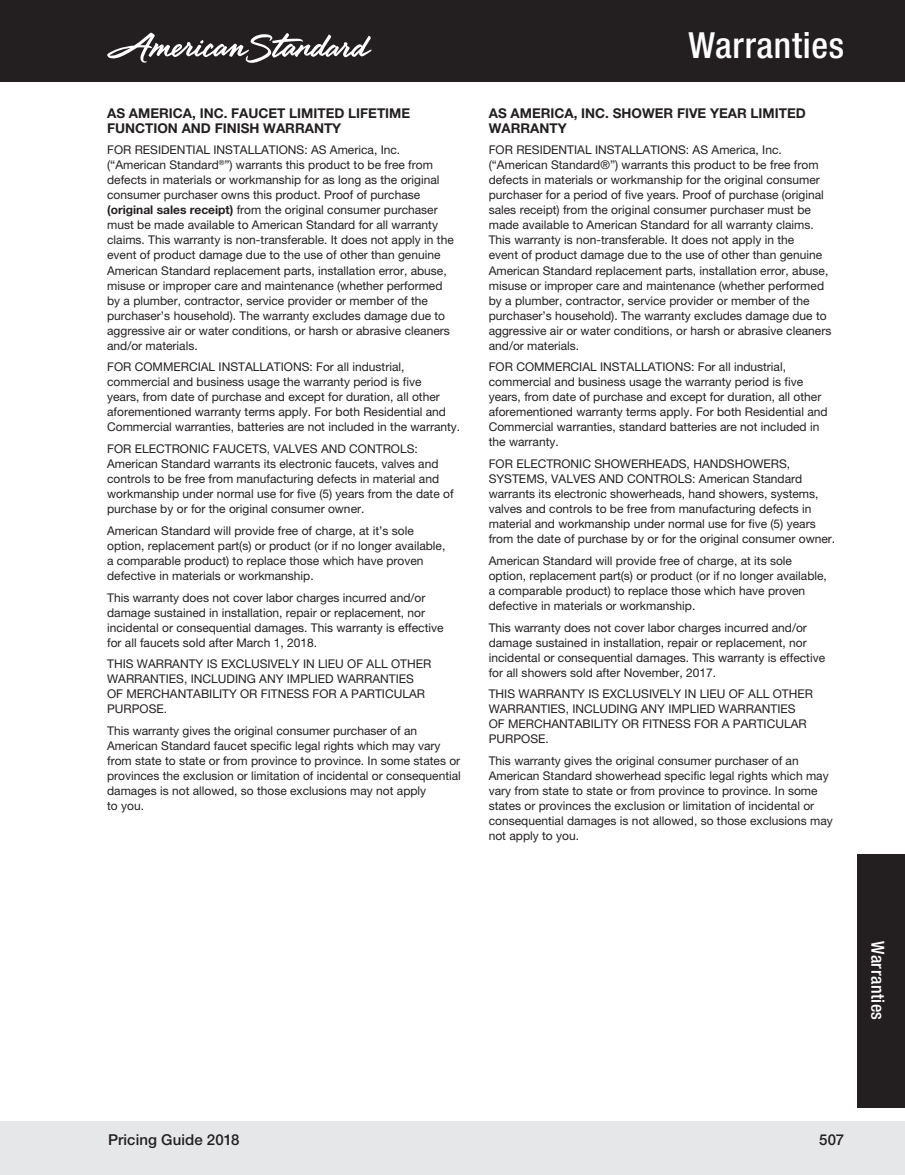
<style>
.page{position:relative;width:905px;height:1175px;background:#fff}
.page>*{position:absolute;margin:0;border:0;box-sizing:border-box;transform-origin:0 0}
.t1{font:500 condensed 36px "Helvetica Neue LT Std";letter-spacing:.02em;color:#fff}
.t2{font:500 condensed 18px "Helvetica Neue LT Std";letter-spacing:.025em;color:#fff}
.t3{font:500 15px "Helvetica Neue LT Std";letter-spacing:.005em;color:#231f20}
.t4{font:700 13.5px/15px "Helvetica Neue LT Std";color:#231f20}
.t5{font:12px/15px "Helvetica Neue LT Std";color:#231f20}
.s1{font-weight:700}
</style>
<div class="page">
<div style="left:0;top:0;width:904px;height:82px;background:#231f20"></div>
<div style="left:0;top:1120px;width:904px;height:54px;background:#e6e7e9"></div>
<svg style="left:107px;top:33px;width:264px;height:30px"></svg>
<div style="left:857px;top:854px;width:47px;height:253px;background:#231f20"></div>
<p class="t4" style="left:107px;top:105px;width:304px">AS AMERICA, INC. FAUCET LIMITED LIFETIME<br>FUNCTION AND FINISH WARRANTY</p>
<p class="t5" style="left:107px;top:142px;width:348px">FOR RESIDENTIAL INSTALLATIONS: AS America, Inc. (“American Standard<sup>®</sup>”) warrants this product to be free from defects in materials or workmanship for as long as the original consumer purchaser owns this product. Proof of purchase <span class="s1">(original sales receipt)</span> from the original consumer purchaser must be made available to American Standard for all warranty claims. This warranty is non-transferable. It does not apply in the event of product damage due to the use of other than genuine American Standard replacement parts, installation error, abuse, misuse or improper care and maintenance (whether performed by a plumber, contractor, service provider or member of the purchaser’s household). The warranty excludes damage due to aggressive air or water conditions, or harsh or abrasive cleaners and/or materials.</p>
<p class="t5" style="left:107px;top:359px;width:354px">FOR COMMERCIAL INSTALLATIONS: For all industrial, commercial and business usage the warranty period is five<br>years, from date of purchase and except for duration, all other aforementioned warranty terms apply. For both Residential and Commercial warranties, batteries are not included in the warranty.</p>
<p class="t5" style="left:107px;top:441px;width:348px">FOR ELECTRONIC FAUCETS, VALVES AND CONTROLS:<br>American Standard warrants its electronic faucets, valves and controls to be free from manufacturing defects in material and workmanship under normal use for five (5) years from the date of purchase by or for the original consumer owner.</p>
<p class="t5" style="left:107px;top:523px;width:340px">American Standard will provide free of charge, at it’s sole option, replacement part(s) or product (or if no longer available, a comparable product) to replace those which have proven defective in materials or workmanship.</p>
<p class="t5" style="left:107px;top:589px;width:338px">This warranty does not cover labor charges incurred and/or damage sustained in installation, repair or replacement, nor incidental or consequential damages. This warranty is effective for all faucets sold after March 1, 2018.</p>
<p class="t5" style="left:107px;top:656px;width:325px">THIS WARRANTY IS EXCLUSIVELY IN LIEU OF ALL OTHER WARRANTIES, INCLUDING ANY IMPLIED WARRANTIES OF MERCHANTABILITY OR FITNESS FOR A PARTICULAR PURPOSE.</p>
<p class="t5" style="left:107px;top:723px;width:355px">This warranty gives the original consumer purchaser of an American Standard faucet specific legal rights which may vary from state to state or from province to province. In some states or provinces the exclusion or limitation of incidental or consequential damages is not allowed, so those exclusions may not apply<br>to you.</p>
<h1 class="t1" style="left:688px;top:23px;width:157px">Warranties</h1>
<p class="t4" style="left:488px;top:105px;width:318px">AS AMERICA, INC. SHOWER FIVE YEAR LIMITED<br>WARRANTY</p>
<p class="t5" style="left:488px;top:142px;width:344px">FOR RESIDENTIAL INSTALLATIONS: AS America, Inc. (“American Standard®”) warrants this product to be free from defects in materials or workmanship for the original consumer purchaser for a period of five years. Proof of purchase (original sales receipt) from the original consumer purchaser must be made available to American Standard for all warranty claims.<br>This warranty is non-transferable. It does not apply in the<br>event of product damage due to the use of other than genuine American Standard replacement parts, installation error, abuse, misuse or improper care and maintenance (whether performed by a plumber, contractor, service provider or member of the purchaser’s household). The warranty excludes damage due to aggressive air or water conditions, or harsh or abrasive cleaners and/or materials.</p>
<p class="t5" style="left:488px;top:359px;width:340px">FOR COMMERCIAL INSTALLATIONS: For all industrial, commercial and business usage the warranty period is five years, from date of purchase and except for duration, all other aforementioned warranty terms apply. For both Residential and Commercial warranties, standard batteries are not included in the warranty.</p>
<p class="t5" style="left:488px;top:456px;width:348px">FOR ELECTRONIC SHOWERHEADS, HANDSHOWERS, SYSTEMS, VALVES AND CONTROLS: American Standard warrants its electronic showerheads, hand showers, systems, valves and controls to be free from manufacturing defects in material and workmanship under normal use for five (5) years from the date of purchase by or for the original consumer owner.</p>
<p class="t5" style="left:488px;top:553px;width:340px">American Standard will provide free of charge, at its sole option, replacement part(s) or product (or if no longer available, a comparable product) to replace those which have proven defective in materials or workmanship.</p>
<p class="t5" style="left:488px;top:619px;width:338px">This warranty does not cover labor charges incurred and/or damage sustained in installation, repair or replacement, nor incidental or consequential damages. This warranty is effective for all showers sold after November, 2017.</p>
<p class="t5" style="left:488px;top:686px;width:325px">THIS WARRANTY IS EXCLUSIVELY IN LIEU OF ALL OTHER WARRANTIES, INCLUDING ANY IMPLIED WARRANTIES OF MERCHANTABILITY OR FITNESS FOR A PARTICULAR PURPOSE.</p>
<p class="t5" style="left:488px;top:753px;width:345px">This warranty gives the original consumer purchaser of an American Standard showerhead specific legal rights which may vary from state to state or from province to province. In some states or provinces the exclusion or limitation of incidental or consequential damages is not allowed, so those exclusions may not apply to you.</p>
<h2 class="t2" style="left:888px;top:941px;width:80px;rotate:90deg">Warranties</h2>
<p class="t3" style="left:108px;top:1130px;width:133px">Pricing Guide 2018</p>
<p class="t3" style="left:819px;top:1130px;width:27px">507</p>
</div>
